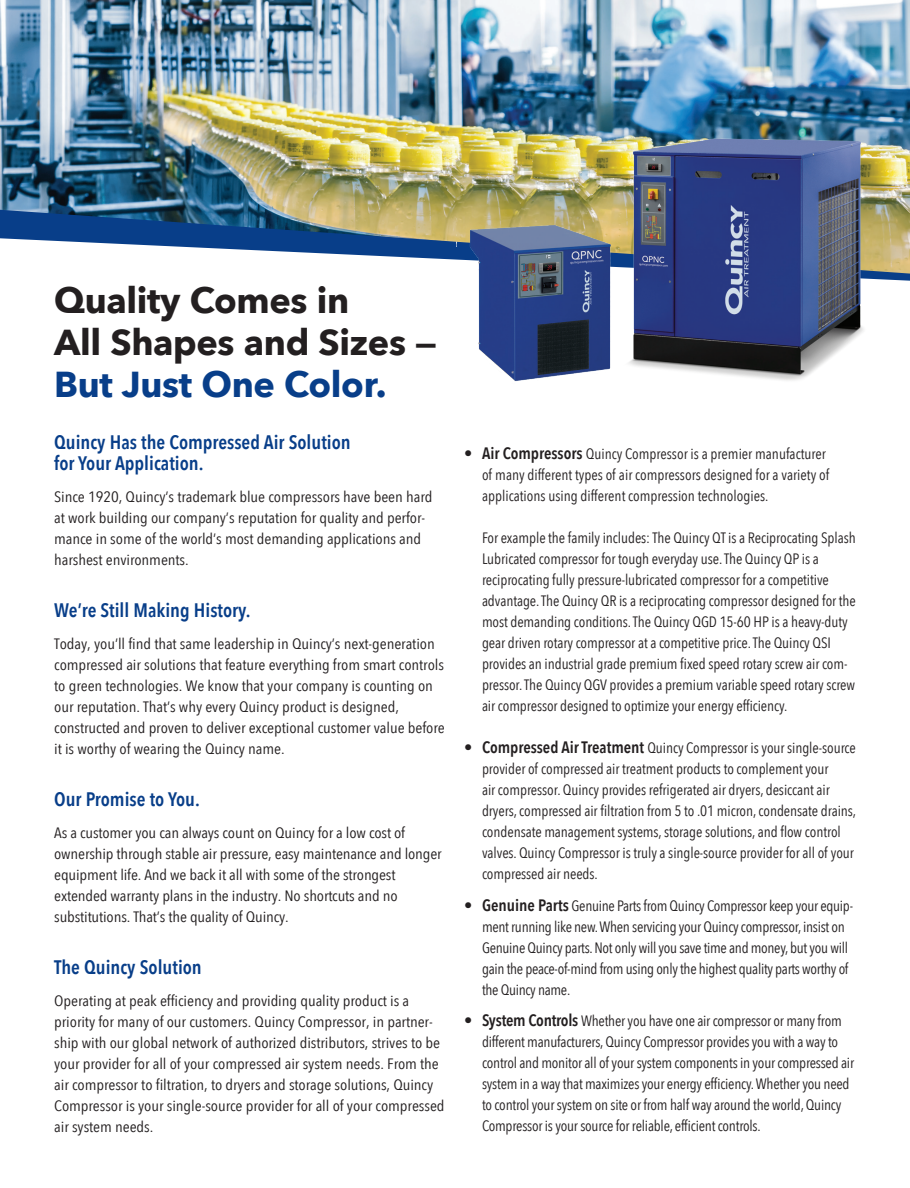
<style>
.page{position:relative;width:910px;height:1188px;background:#fff}
.page>*{position:absolute;margin:0;border:0;box-sizing:border-box;transform-origin:0 0}
.t1{font:700 36px/42px "Avenir Next";letter-spacing:-.01em;color:#231f20}
.t2{font:700 36px "Avenir Next";letter-spacing:-.01em;color:#083e89}
.t3{font:600 19.5px/21px "Avenir Next Condensed";color:#083e89}
.t4{font:15px/21px "Avenir Next Condensed";letter-spacing:-.005em;color:#231f20}
.t5{font:15px/21px "Avenir Next Condensed";letter-spacing:-.005em;color:#231f20;scale:1.1 1}
.s1{font-weight:600;font-size:16.5px}
</style>
<div class="page">
<img style="left:0;top:0;width:909px;height:274px">
<img style="left:456px;top:212px;width:162px;height:169px">
<img style="left:618px;top:131px;width:256px;height:250px">
<h1 class="t1" style="left:54px;top:279px;width:384px">Quality Comes in<br>All Shapes and Sizes —</h1>
<h1 class="t2" style="left:54px;top:353px;width:334px">But Just One Color.</h1>
<h2 class="t3" style="left:54px;top:432px;width:298px">Quincy Has the Compressed Air Solution for Your Application.</h2>
<p class="t5" style="left:54px;top:485px;width:345px">Since 1920, Quincy’s trademark blue compressors have been hard at work building our company’s reputation for quality and perfor&shy;mance in some of the world’s most demanding applications and harshest environments.</p>
<h2 class="t3" style="left:54px;top:600px;width:198px">We’re Still Making History.</h2>
<p class="t5" style="left:54px;top:632px;width:356px">Today, you’ll find that same leadership in Quincy’s next-generation compressed air solutions that feature everything from smart controls to green technologies. We know that your company is counting on our reputation. That’s why every Quincy product is designed, constructed and proven to deliver exceptional customer value before it is worthy of wearing the Quincy name.</p>
<h2 class="t3" style="left:54px;top:789px;width:147px">Our Promise to You.</h2>
<p class="t5" style="left:54px;top:821px;width:354px">As a customer you can always count on Quincy for a low cost of ownership through stable air pressure, easy maintenance and longer equipment life. And we back it all with some of the strongest extended warranty plans in the industry. No shortcuts and no substitutions. That’s the quality of Quincy.</p>
<h2 class="t3" style="left:54px;top:957px;width:149px">The Quincy Solution</h2>
<p class="t5" style="left:54px;top:989px;width:356px">Operating at peak efficiency and providing quality product is a priority for many of our customers. Quincy Compressor, in partner&shy;ship with our global network of authorized distributors, strives to be your provider for all of your compressed air system needs. From the air compressor to filtration, to dryers and storage solutions, Quincy Compressor is your single-source provider for all of your compressed air system needs.</p>
<p class="t4" style="left:482px;top:443px;width:349px;text-indent:-18px"><span class="s1">• Air Compressors</span> Quincy Compressor is a premier manufacturer of many different types of air compressors designed for a variety of applications using different compression technologies.</p>
<p class="t4" style="left:482px;top:527px;width:375px">For example the family includes: The Quincy QT is a Reciprocating Splash Lubricated compressor for tough everyday use. The Quincy QP is a reciprocating fully pressure-lubricated compressor for a competitive advantage. The Quincy QR is a reciprocating compressor designed for the most demanding conditions. The Quincy QGD 15-60 HP is a heavy-duty gear driven rotary compressor at a competitive price. The Quincy QSI provides an industrial grade premium fixed speed rotary screw air com&shy;pressor. The Quincy QGV provides a premium variable speed rotary screw air compressor designed to optimize your energy efficiency.</p>
<p class="t4" style="left:482px;top:737px;width:375px;text-indent:-18px"><span class="s1">• Compressed Air Treatment</span> Quincy Compressor is your single-source provider of compressed air treatment products to complement your<br>air compressor. Quincy provides refrigerated air dryers, desiccant air dryers, compressed air filtration from 5 to .01 micron, condensate drains, condensate management systems, storage solutions, and flow control valves. Quincy Compressor is truly a single-source provider for all of your compressed air needs.</p>
<p class="t4" style="left:482px;top:894px;width:372px;text-indent:-18px"><span class="s1">• Genuine Parts</span> Genuine Parts from Quincy Compressor keep your equip&shy;ment running like new. When servicing your Quincy compressor, insist on Genuine Quincy parts. Not only will you save time and money, but you will gain the peace-of-mind from using only the highest quality parts worthy of the Quincy name.</p>
<p class="t4" style="left:482px;top:1010px;width:373px;text-indent:-18px"><span class="s1">• System Controls</span> Whether you have one air compressor or many from different manufacturers, Quincy Compressor provides you with a way to control and monitor all of your system components in your compressed air system in a way that maximizes your energy efficiency. Whether you need to control your system on site or from half way around the world, Quincy Compressor is your source for reliable, efficient controls.</p>
</div>
